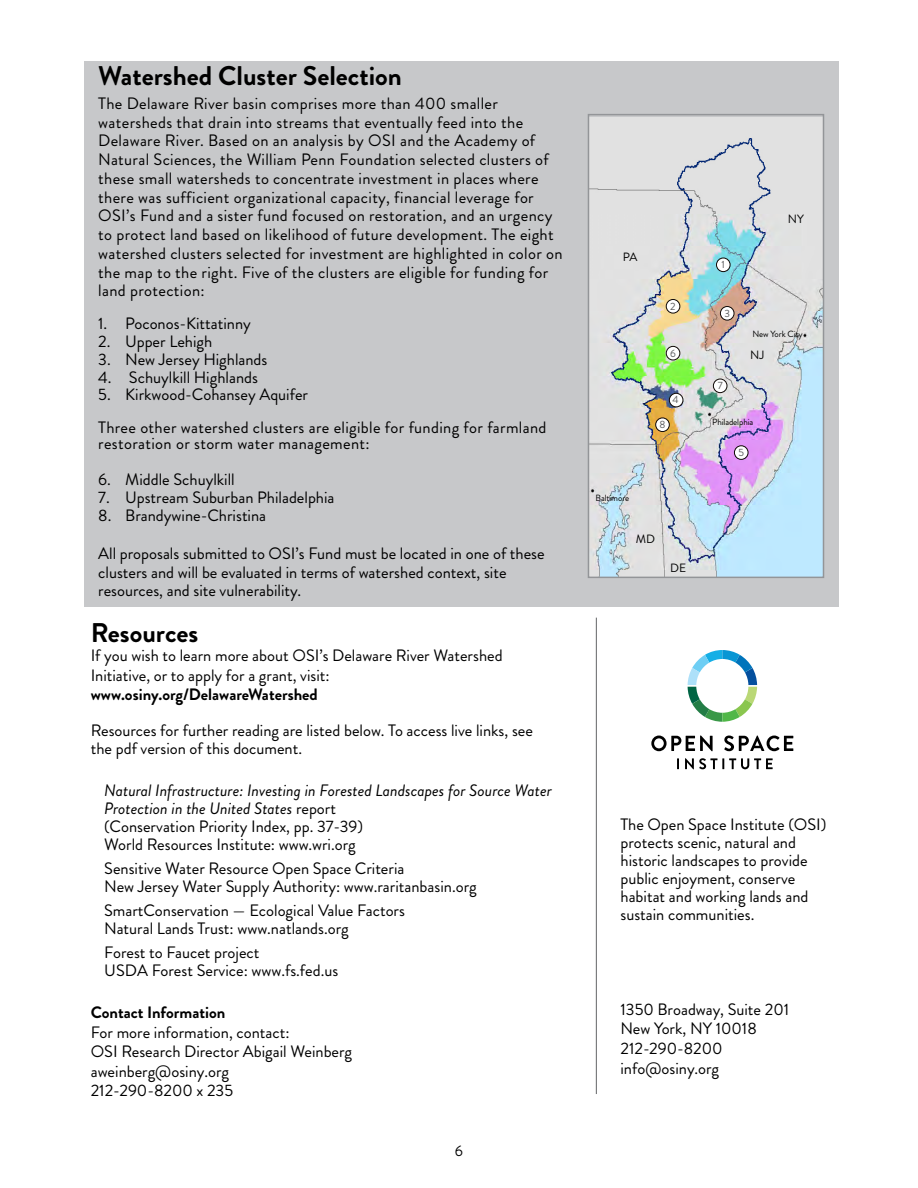
<style>
.page{position:relative;width:918px;height:1188px;background:#fff}
.page>*{position:absolute;margin:0;border:0;box-sizing:border-box;transform-origin:0 0}
.t1{font:700 27px "Brandon Grotesque";color:#000}
.t2{font:16.5px/18px "Brandon Grotesque";color:#000}
.t3{font:16.5px/18.8px "Brandon Grotesque";letter-spacing:.02em;color:#000}
.t4{font:italic 16.5px/18px "Brandon Grotesque";color:#000}
.t5{font:700 16.5px "Brandon Grotesque";color:#000}
.t6{font:15px "Brandon Grotesque";color:#000}
.t7{font:12px "Brandon Grotesque";letter-spacing:-.01em;color:#000}
.t8{font:10.5px "Brandon Grotesque";color:#58595b}
.t9{font:9px "Brandon Grotesque";letter-spacing:-.01em;color:#000}
.s1{font-style:normal}
</style>
<div class="page">
<div style="left:84px;top:62px;width:754px;height:545px;background:#c7c8ca"></div>
<svg style="left:651px;top:736px;width:62px;height:15px"></svg>
<svg style="left:724px;top:736px;width:69px;height:15px"></svg>
<svg style="left:677px;top:758px;width:2px;height:11px"></svg>
<svg style="left:685px;top:758px;width:88px;height:11px"></svg>
<svg style="left:688px;top:650px;width:69px;height:72px"></svg>
<img style="left:591px;top:117px;width:230px;height:458px">
<div style="left:588px;top:114px;width:236px;height:464px;border:2px solid #939598"></div>
<div style="left:716px;top:258px;width:14px;height:14px;background:#fff;border-radius:50%"></div>
<div style="left:716px;top:258px;width:14px;height:14px;border:1px solid #100906;border-radius:50%"></div>
<div style="left:720px;top:307px;width:14px;height:13px;background:#fff;border-radius:50%"></div>
<div style="left:720px;top:306px;width:14px;height:14px;border:1px solid #100906;border-radius:50%"></div>
<div style="left:666px;top:299px;width:14px;height:14px;background:#fff;border-radius:50%"></div>
<div style="left:666px;top:299px;width:14px;height:14px;border:1px solid #100906;border-radius:50%"></div>
<div style="left:734px;top:446px;width:14px;height:13px;background:#fff;border-radius:50%"></div>
<div style="left:734px;top:446px;width:14px;height:14px;border:1px solid #100906;border-radius:50%"></div>
<div style="left:666px;top:346px;width:14px;height:14px;background:#fff;border-radius:50%"></div>
<div style="left:666px;top:346px;width:14px;height:14px;border:1px solid #100906;border-radius:50%"></div>
<div style="left:713px;top:379px;width:14px;height:14px;background:#fff;border-radius:50%"></div>
<div style="left:713px;top:379px;width:14px;height:14px;border:1px solid #100906;border-radius:50%"></div>
<div style="left:656px;top:418px;width:13px;height:14px;background:#fff;border-radius:50%"></div>
<div style="left:655px;top:418px;width:15px;height:14px;border:1px solid #100906;border-radius:50%"></div>
<hr style="left:596px;top:618px;width:1px;height:476px;background:#636466">
<div style="left:669px;top:393px;width:14px;height:14px;background:#fff;border-radius:50%"></div>
<div style="left:669px;top:393px;width:14px;height:14px;border:1px solid #100906;border-radius:50%"></div>
<h1 class="t1" style="left:98px;top:57px;width:305px">Watershed Cluster Selection</h1>
<p class="t3" style="left:98px;top:94px;width:466px">The Delaware River basin comprises more than 400 smaller watersheds that drain into streams that eventually feed into the Delaware River. Based on an analysis by OSI and the Academy of Natural Sciences, the William Penn Foundation selected clusters of these small watersheds to concentrate investment in places where there was sufficient organizational capacity, financial leverage for OSI’s Fund and a sister fund focused on restoration, and an urgency to protect land based on likelihood of future development. The eight watershed clusters selected for investment are highlighted in color on the map to the right. Five of the clusters are eligible for funding for land protection:</p>
<p class="t2" style="left:98px;top:315px;width:154px">1. Poconos-Kittatinny</p>
<p class="t2" style="left:98px;top:333px;width:116px">2. Upper Lehigh</p>
<p class="t2" style="left:98px;top:351px;width:171px">3. New Jersey Highlands</p>
<p class="t2" style="left:98px;top:369px;width:161px">4. Schuylkill Highlands</p>
<p class="t3" style="left:98px;top:378px;width:450px;line-height:33px">5. Kirkwood-Cohansey Aquifer<br>Three other watershed clusters are eligible for funding for farmland</p>
<p class="t3" style="left:98px;top:435px;width:273px">restoration or storm water management:</p>
<p class="t2" style="left:98px;top:471px;width:138px">6. Middle Schuylkill</p>
<p class="t2" style="left:98px;top:489px;width:238px">7. Upstream Suburban Philadelphia</p>
<p class="t2" style="left:98px;top:507px;width:169px">8. Brandywine-Christina</p>
<p class="t2" style="left:98px;top:544px;width:448px;line-height:18.8px">All proposals submitted to OSI’s Fund must be located in one of these clusters and will be evaluated in terms of watershed context, site resources, and site vulnerability.</p>
<h1 class="t1" style="left:91px;top:614px;width:109px">Resources</h1>
<p class="t2" style="left:91px;top:646px;width:413px;line-height:19.5px">If you wish to learn more about OSI’s Delaware River Watershed<br>Initiative, or to apply for a grant, visit:</p>
<p class="t5" style="left:91px;top:683px;width:229px">www.osiny.org/DelawareWatershed</p>
<p class="t2" style="left:91px;top:722px;width:444px">Resources for further reading are listed below. To access live links, see the pdf version of this document.</p>
<p class="t4" style="left:104px;top:782px;width:449px">Natural Infrastructure: Investing in Forested Landscapes for Source Water Protection in the United States <span class="s1">report<br>(Conservation Priority Index, pp. 37-39)<br>World Resources Institute: www.wri.org</span></p>
<p class="t2" style="left:104px;top:860px;width:374px">Sensitive Water Resource Open Space Criteria<br>New Jersey Water Supply Authority: www.raritanbasin.org</p>
<p class="t2" style="left:104px;top:902px;width:302px">SmartConservation — Ecological Value Factors<br>Natural Lands Trust: www.natlands.org</p>
<p class="t2" style="left:104px;top:944px;width:236px">Forest to Faucet project<br>USDA Forest Service: www.fs.fed.us</p>
<p class="t5" style="left:91px;top:1001px;width:136px">Contact Information</p>
<p class="t2" style="left:91px;top:1023px;width:263px;line-height:19.5px">For more information, contact:<br>OSI Research Director Abigail Weinberg aweinberg@osiny.org<br>212-290-8200 x 235</p>
<p class="t6" style="left:455px;top:1141px;width:10px">6</p>
<p class="t7" style="left:623px;top:249px;width:16px">PA</p>
<p class="t8" style="left:670px;top:299px;width:7px">2</p>
<p class="t8" style="left:670px;top:346px;width:7px">6</p>
<p class="t8" style="left:672px;top:393px;width:8px">4</p>
<p class="t8" style="left:659px;top:417px;width:8px">8</p>
<p class="t9" style="left:596px;top:492px;width:35px">Baltimore</p>
<p class="t7" style="left:636px;top:531px;width:21px">MD</p>
<p class="t7" style="left:670px;top:559px;width:17px">DE</p>
<p class="t8" style="left:722px;top:258px;width:5px">1</p>
<p class="t8" style="left:724px;top:306px;width:7px">3</p>
<p class="t8" style="left:718px;top:379px;width:6px">7</p>
<p class="t7" style="left:788px;top:211px;width:17px">NY</p>
<p class="t9" style="left:753px;top:327px;width:52px">New York City</p>
<p class="t7" style="left:750px;top:347px;width:16px">NJ</p>
<p class="t9" style="left:712px;top:416px;width:43px">Philadelphia</p>
<p class="t8" style="left:738px;top:445px;width:7px">5</p>
<p class="t2" style="left:621px;top:816px;width:207px">The Open Space Institute (OSI) protects scenic, natural and historic landscapes to provide public enjoyment, conserve habitat and working lands and sustain communities.</p>
<p class="t2" style="left:621px;top:999px;width:170px;line-height:19.8px">1350 Broadway, Suite 201<br>New York, NY 10018<br>212-290-8200 info@osiny.org</p>
</div>
